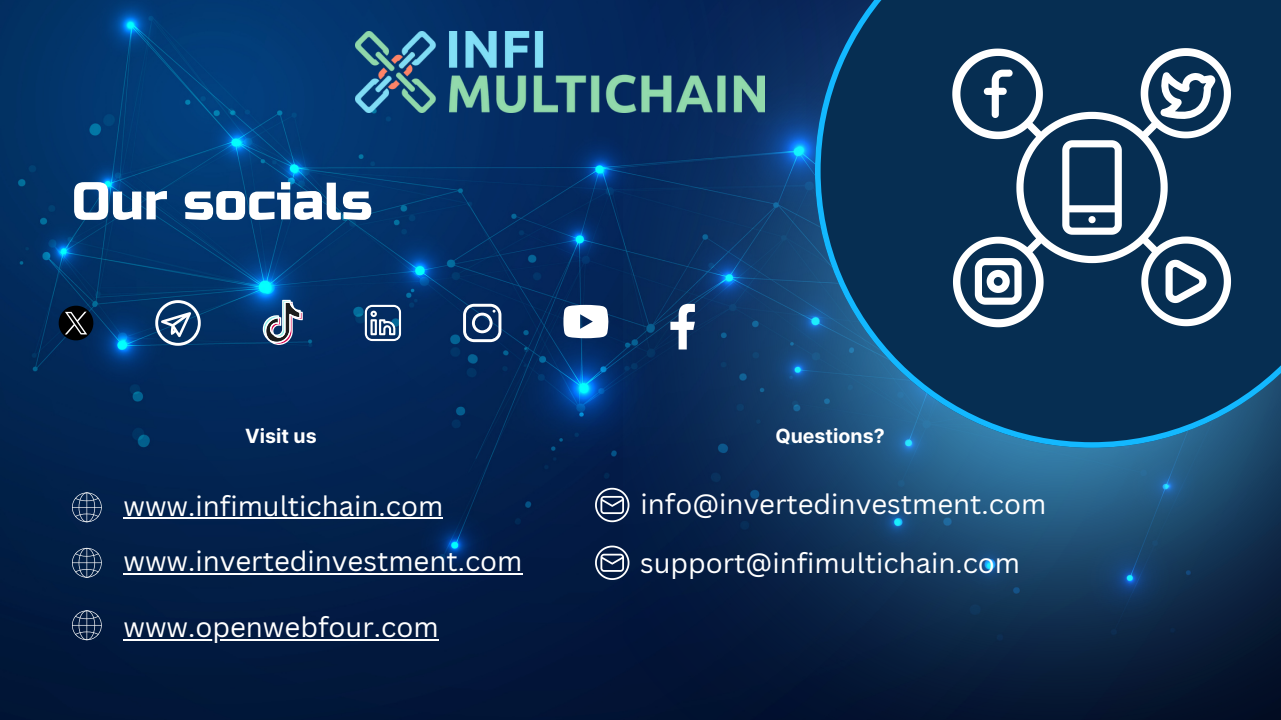
<style>
.page{position:relative;width:1281px;height:720px;background:#fff}
.page>*{position:absolute;margin:0;border:0;box-sizing:border-box;transform-origin:0 0}
.t1{font:52.5px "Russo One";color:#fff}
.t2{font:27.5px/55.5px "Canva Sans";color:#fff}
.t3{font:700 19.5px "Inter";color:#fff}
</style>
<div class="page">
<img style="left:0;top:0;width:623px;height:720px">
<img style="left:623px;top:0;width:658px;height:720px">
<svg style="left:815px;top:0;width:466px;height:447px;background:#0b3a61"></svg>
<svg style="left:59px;top:306px;width:34px;height:34px"></svg>
<svg style="left:365px;top:305px;width:36px;height:36px"></svg>
<svg style="left:463px;top:304px;width:38px;height:38px"></svg>
<svg style="left:670px;top:304px;width:25px;height:45px"></svg>
<svg style="left:563px;top:305px;width:45px;height:33px"></svg>
<svg style="left:263px;top:300px;width:40px;height:46px;background:#566c8c"></svg>
<svg style="left:155px;top:300px;width:46px;height:46px"></svg>
<svg style="left:595px;top:488px;width:34px;height:34px"></svg>
<svg style="left:72px;top:492px;width:30px;height:30px"></svg>
<hr style="left:72px;top:507px;width:30px;height:1px;background:#fff">
<svg style="left:952px;top:48px;width:279px;height:279px;background:#30516f"></svg>
<svg style="left:1062px;top:140px;width:60px;height:95px"></svg>
<svg style="left:984px;top:70px;width:28px;height:48px"></svg>
<svg style="left:975px;top:258px;width:46px;height:47px"></svg>
<svg style="left:1165px;top:260px;width:41px;height:43px"></svg>
<svg style="left:1159px;top:72px;width:56px;height:47px"></svg>
<img style="left:356px;top:32px;width:408px;height:80px">
<hr style="left:123px;top:517px;width:320px;height:2px;background:#fff">
<hr style="left:123px;top:573px;width:399px;height:2px;background:#fff">
<svg style="left:72px;top:548px;width:30px;height:30px"></svg>
<hr style="left:72px;top:562px;width:30px;height:1px;background:#fff">
<svg style="left:72px;top:610px;width:30px;height:30px"></svg>
<hr style="left:72px;top:625px;width:30px;height:1px;background:#fff">
<hr style="left:123px;top:639px;width:315px;height:2px;background:#fff">
<svg style="left:595px;top:546px;width:34px;height:34px"></svg>
<h1 class="t1" style="left:72px;top:171px;width:302px">Our socials</h1>
<p class="t3" style="left:245px;top:424px;width:73px">Visit us</p>
<p class="t3" style="left:775px;top:424px;width:111px">Questions?</p>
<p class="t2" style="left:123px;top:477px;width:400px">www.infimultichain.com www.invertedinvestment.com</p>
<p class="t2" style="left:123px;top:598px;width:317px">www.openwebfour.com</p>
<p class="t2" style="left:640px;top:474px;width:408px;line-height:58.5px">info@invertedinvestment.com support@infimultichain.com</p>
</div>
